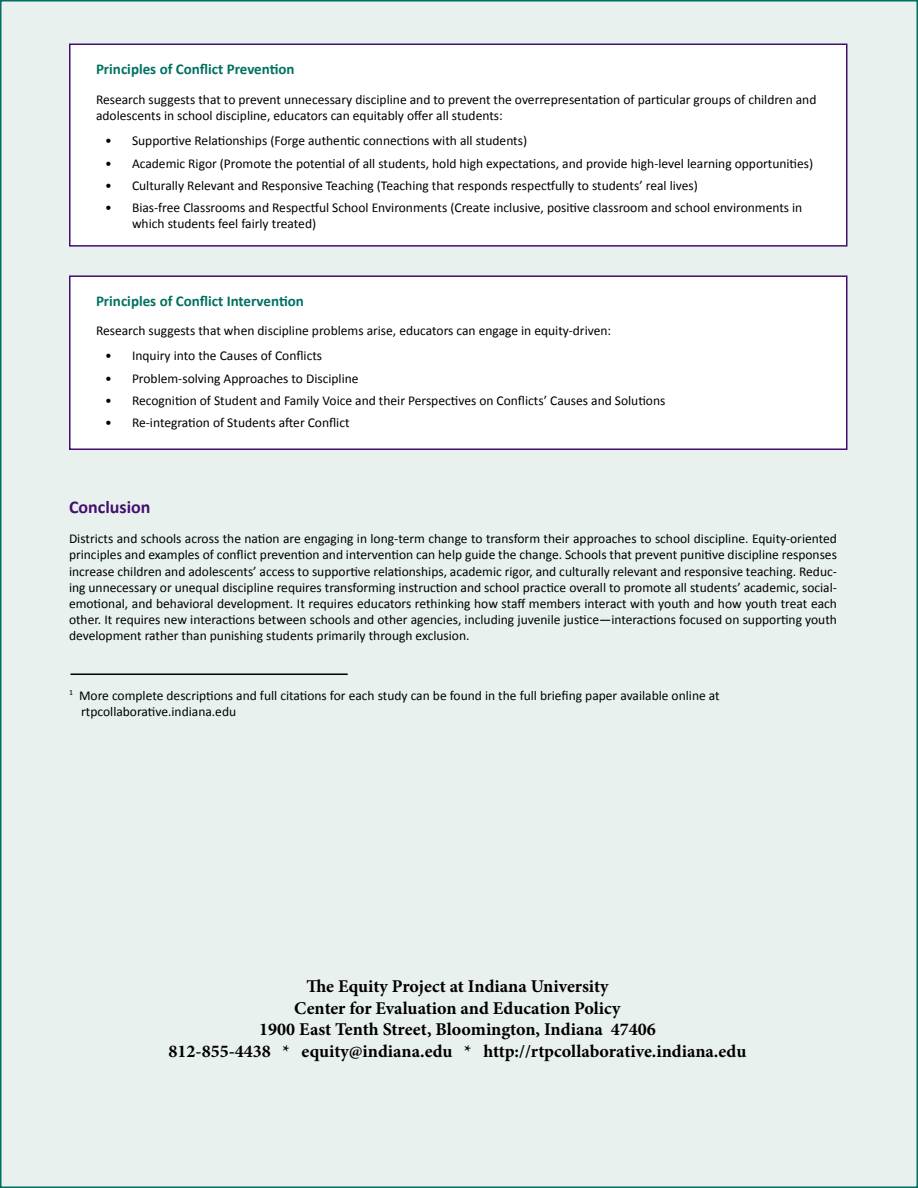
<style>
.page{position:relative;width:918px;height:1188px;background:#fff}
.page>*{position:absolute;margin:0;border:0;box-sizing:border-box;transform-origin:0 0}
.t1{font:700 18px/21.6px "Minion Pro";color:#000;text-align:center}
.t2{font:700 18px "Calibri";color:#420f6e}
.t3{font:700 15px "Calibri";color:#007161}
.t4{font:13.5px/16.2px "Calibri";color:#000}
</style>
<div class="page">
<div style="left:1px;top:1px;width:916px;height:1186px;background:#e9f1ef"></div>
<div style="left:69px;top:275px;width:779px;height:175px;background:#fff;border:2px solid #420f6e"></div>
<div style="left:69px;top:44px;width:779px;height:203px;background:#fff;border:2px solid #420f6e"></div>
<hr style="left:70px;top:674px;width:278px;height:1px;background:#000">
<p class="t3" style="left:96px;top:60px;width:200px">Principles of Conflict Prevention</p>
<p class="t4" style="left:96px;top:91px;width:722px">Research suggests that to prevent unnecessary discipline and to prevent the overrepresentation of particular groups of children and adolescents in school discipline, educators can equitably offer all students:</p>
<p class="t4" style="left:105px;top:133px;width:424px">• Supportive Relationships (Forge authentic connections with all students)</p>
<p class="t4" style="left:105px;top:155px;width:710px">• Academic Rigor (Promote the potential of all students, hold high expectations, and provide high-level learning opportunities)</p>
<p class="t4" style="left:105px;top:177px;width:594px">• Culturally Relevant and Responsive Teaching (Teaching that responds respectfully to students’ real lives)</p>
<p class="t4" style="left:132px;top:199px;width:672px;text-indent:-27px">• Bias-free Classrooms and Respectful School Environments (Create inclusive, positive classroom and school environments in which students feel fairly treated)</p>
<p class="t3" style="left:96px;top:291px;width:209px">Principles of Conflict Intervention</p>
<p class="t4" style="left:96px;top:323px;width:517px">Research suggests that when discipline problems arise, educators can engage in equity-driven:</p>
<p class="t4" style="left:105px;top:348px;width:219px">• Inquiry into the Causes of Conflicts</p>
<p class="t4" style="left:105px;top:370px;width:255px">• Problem-solving Approaches to Discipline</p>
<p class="t4" style="left:105px;top:392px;width:562px">• Recognition of Student and Family Voice and their Perspectives on Conflicts’ Causes and Solutions</p>
<p class="t4" style="left:105px;top:415px;width:246px">• Re-integration of Students after Conflict</p>
<h1 class="t2" style="left:69px;top:496px;width:83px">Conclusion</h1>
<p class="t4" style="left:69px;top:531px;width:770px;text-align:justify">Districts and schools across the nation are engaging in long-term change to transform their approaches to school discipline. Equity-oriented principles and examples of conflict prevention and intervention can help guide the change. Schools that prevent punitive discipline responses increase children and adolescents’ access to supportive relationships, academic rigor, and culturally relevant and responsive teaching. Reduc&shy;ing unnecessary or unequal discipline requires transforming instruction and school practice overall to promote all students’ academic, social&shy;emotional, and behavioral development. It requires educators rethinking how staff members interact with youth and how youth treat each other. It requires new interactions between schools and other agencies, including juvenile justice—interactions focused on supporting youth development rather than punishing students primarily through exclusion.</p>
<p class="t4" style="left:81px;top:687px;width:640px;text-indent:-12px"><sup>1</sup> More complete descriptions and full citations for each study can be found in the full briefing paper available online at rtpcollaborative.indiana.edu</p>
<h1 class="t1" style="left:169px;top:975px;width:579px">The Equity Project at Indiana University<br>Center for Evaluation and Education Policy<br>1900 East Tenth Street, Bloomington, Indiana 47406<br>812-855-4438 * equity@indiana.edu * http://rtpcollaborative.indiana.edu</h1>
</div>
